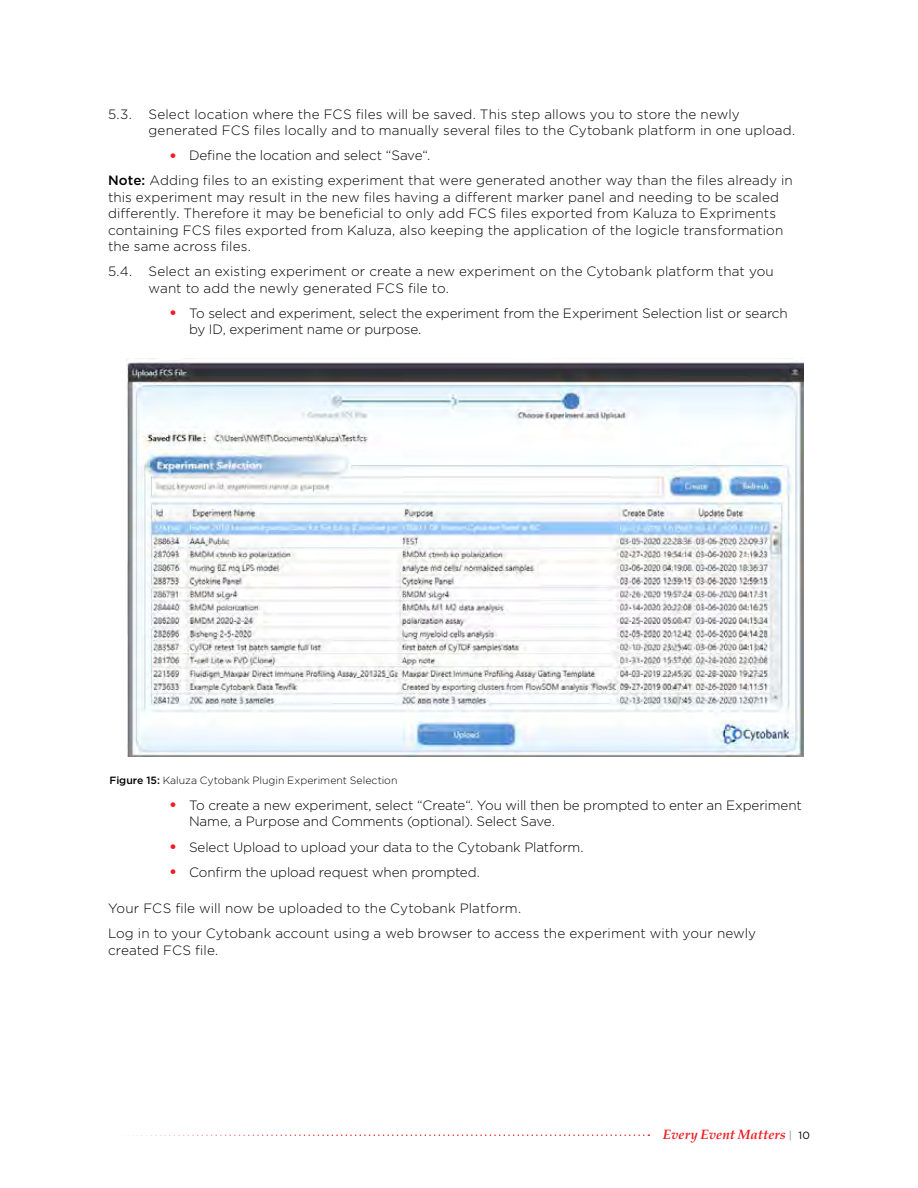
<style>
.page{position:relative;width:918px;height:1188px;background:#fff}
.page>*{position:absolute;margin:0;border:0;box-sizing:border-box;transform-origin:0 0}
.t1{font:300 13.5px/16.5px "Gotham";color:#000}
.t2{font:italic 700 13.5px "Palatino";color:#ed1d24}
.t3{font:300 10.5px "Gotham";color:#000}
.s1{font-weight:400;font-size:18px;color:#ed1d24}
.s2{font-weight:500}
.s3{font-family:"Gotham";font-weight:400;font-style:normal;font-size:10.5px;color:#7e868c}
.s4{font-family:"Gotham";font-weight:400;font-style:normal;font-size:10.5px;color:#000}
</style>
<div class="page">
<svg style="left:123px;top:1134px;width:526px;height:2px"></svg>
<img style="left:127px;top:362px;width:677px;height:395px">
<p class="t1" style="left:148px;top:105px;width:648px;text-indent:-40px">5.3. Select location where the FCS files will be saved. This step allows you to store the newly generated FCS files locally and to manually several files to the Cytobank platform in one upload.</p>
<p class="t1" style="left:108px;top:143px;width:686px;line-height:25px;text-indent:61px"><span class="s1">•</span> Define the location and select “Save“.<br><span class="s2">Note:</span> Adding files to an existing experiment that were generated another way than the files already in</p>
<p class="t1" style="left:108px;top:188px;width:677px">this experiment may result in the new files having a different marker panel and needing to be scaled differently. Therefore it may be beneficial to only add FCS files exported from Kaluza to Expriments containing FCS files exported from Kaluza, also keeping the application of the logicle transformation the same across files.</p>
<p class="t1" style="left:148px;top:263px;width:627px;text-indent:-40px">5.4. Select an existing experiment or create a new experiment on the Cytobank platform that you want to add the newly generated FCS file to.</p>
<p class="t1" style="left:189px;top:304px;width:600px;text-indent:-20px"><span class="s1">•</span> To select and experiment, select the experiment from the Experiment Selection list or search by ID, experiment name or purpose.</p>
<p class="t3" style="left:110px;top:773px;width:290px"><span class="s2">Figure 15:</span> Kaluza Cytobank Plugin Experiment Selection</p>
<p class="t1" style="left:189px;top:797px;width:614px;text-indent:-20px"><span class="s1">•</span> To create a new experiment, select “Create“. You will then be prompted to enter an Experiment<br>Name, a Purpose and Comments (optional). Select Save.</p>
<p class="t1" style="left:169px;top:838px;width:416px"><span class="s1">•</span> Select Upload to upload your data to the Cytobank Platform.</p>
<p class="t1" style="left:169px;top:863px;width:313px"><span class="s1">•</span> Confirm the upload request when prompted.</p>
<p class="t1" style="left:108px;top:896px;width:650px;line-height:25px">Your FCS file will now be uploaded to the Cytobank Platform.<br>Log in to your Cytobank account using a web browser to access the experiment with your newly</p>
<p class="t1" style="left:108px;top:941px;width:112px">created FCS file.</p>
<p class="t2" style="left:663px;top:1123px;width:149px">Every Event Matters <span class="s3">|</span> <span class="s4">10</span></p>
</div>
